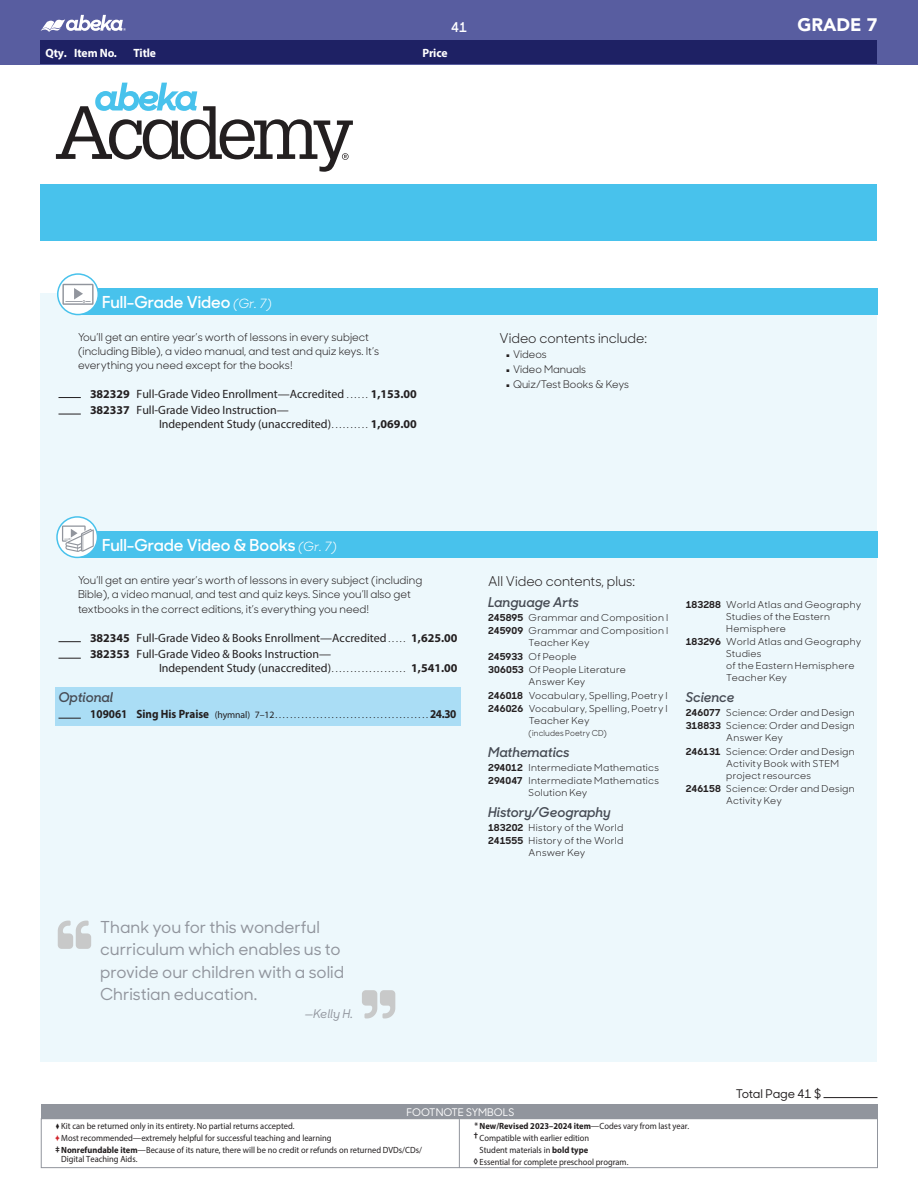
<style>
.page{position:relative;width:918px;height:1188px;background:#fff}
.page>*{position:absolute;margin:0;border:0;box-sizing:border-box;transform-origin:0 0}
.t1{font:900 18px "Avenir LT Std";color:#fff}
.t2{font:500 16.5px/22.5px "Sharp Sans No 1";color:#91959d}
.t3{font:600 16.5px "Sharp Sans No 1";color:#fff}
.t4{font:italic 600 13.5px "Sharp Sans No 1";color:#464b54}
.t5{font:13.5px "Sharp Sans No 1";color:#231f20}
.t6{font:600 13.5px "Sharp Sans No 1";color:#fff}
.t7{font:12px/16.5px "Myriad Pro";color:#231f20}
.t8{font:700 12px "Myriad Pro";letter-spacing:-.01em;color:#fff}
.t9{font:500 12px "Sharp Sans No 1";letter-spacing:-.01em;color:#231f20}
.t10{font:italic 500 12px "Sharp Sans No 1";color:#91959d}
.t11{font:10.8px/14.2px "Sharp Sans No 1";color:#231f20}
.t12{font:10.5px "Sharp Sans No 1";color:#231f20}
.t13{font:500 10.5px "Sharp Sans No 1";color:#fff}
.t14{font:9.6px/13.5px "Sharp Sans No 1";letter-spacing:.03em;color:#231f20}
.t15{font:9px/12px "Myriad Pro";color:#231f20;scale:.94 1}
.t16{font:9px "Myriad Pro";color:#231f20}
.t17{font:700 9px "Myriad Pro";color:#231f20;scale:.94 1}
.t18{font:8.25px "Sharp Sans No 1";letter-spacing:.02em;color:#231f20;scale:.95 1}
.s1{font-weight:400;font-style:italic;font-size:12.75px}
.s2{font-weight:700}
.s3{font-size:9px}
.s4{font-size:5.25px}
.s5{font-weight:700;font-size:12px}
.s6{font-size:9.75px}
.s7{color:#d1232a}
.s8{font-weight:400}
</style>
<div class="page">
<div style="left:40px;top:185px;width:838px;height:56px;background:#48c2ec"></div>
<div style="left:40px;top:293px;width:838px;height:769px;background:#edf8fc"></div>
<div style="left:78px;top:288px;width:800px;height:27px;background:#48c2ec"></div>
<svg style="left:58px;top:274px;width:40px;height:41px"></svg>
<div style="left:57px;top:273px;width:42px;height:42px;border:2px solid #48c2ec;border-radius:50%"></div>
<svg style="left:62px;top:284px;width:32px;height:21px"></svg>
<div style="left:0;top:0;width:918px;height:64px;background:#585da0"></div>
<div style="left:40px;top:40px;width:838px;height:24px;background:#1e2164"></div>
<svg style="left:56px;top:83px;width:297px;height:89px"></svg>
<div style="left:78px;top:531px;width:800px;height:27px;background:#48c2ec"></div>
<svg style="left:57px;top:517px;width:41px;height:40px"></svg>
<div style="left:56px;top:516px;width:42px;height:42px;border:2px solid #48c2ec;border-radius:50%"></div>
<svg style="left:62px;top:526px;width:32px;height:26px"></svg>
<svg style="left:58px;top:921px;width:33px;height:28px"></svg>
<svg style="left:362px;top:990px;width:33px;height:28px"></svg>
<svg style="left:58px;top:641px;width:23px;height:1px"></svg>
<svg style="left:58px;top:658px;width:23px;height:1px"></svg>
<svg style="left:58px;top:397px;width:23px;height:1px"></svg>
<svg style="left:58px;top:414px;width:23px;height:1px"></svg>
<div style="left:56px;top:687px;width:405px;height:23px;background:#aaddf5"></div>
<div style="left:56px;top:705px;width:405px;height:21px;background:#aaddf5"></div>
<svg style="left:58px;top:718px;width:23px;height:1px"></svg>
<div style="left:41px;top:1118px;width:837px;height:50px;border:1px solid #91959d"></div>
<div style="left:41px;top:1104px;width:837px;height:15px;background:#91959d"></div>
<hr style="left:459px;top:1119px;width:1px;height:49px;background:#91959d">
<hr style="left:824px;top:1097px;width:54px;height:1px;background:#231f20">
<svg style="left:40px;top:15px;width:86px;height:17px"></svg>
<h3 class="t6" style="left:451px;top:17px;width:17px">41</h3>
<p class="t8" style="left:46px;top:45px;width:73px">Qty. Item No.</p>
<p class="t8" style="left:133px;top:45px;width:24px">Title</p>
<p class="t8" style="left:422px;top:45px;width:27px">Price</p>
<h1 class="t1" style="left:798px;top:14px;width:81px">GRADE 7</h1>
<h2 class="t3" style="left:102px;top:289px;width:171px">Full-Grade Video <span class="s1">(Gr. 7)</span></h2>
<p class="t11" style="left:78px;top:329px;width:303px">You’ll get an entire year’s worth of lessons in every subject (including Bible), a video manual, and test and quiz keys. It’s everything you need except for the books!</p>
<p class="t7" style="left:90px;top:385px;width:328px"><span class="s2">382329</span> Full-Grade Video Enrollment—Accredited <span class="s3">. . . . . .</span> <span class="s2">1,153.00<br>382337</span> Full-Grade Video Instruction—</p>
<p class="t7" style="left:159px;top:415px;width:259px">Independent Study (unaccredited) <span class="s3">. . . . . . . . . .</span> <span class="s2">1,069.00</span></p>
<h3 class="t5" style="left:500px;top:328px;width:149px">Video contents include:</h3>
<p class="t12" style="left:506px;top:346px;width:42px"><span class="s4">▪</span> Videos</p>
<p class="t12" style="left:506px;top:361px;width:81px"><span class="s4">▪</span> Video Manuals</p>
<p class="t12" style="left:506px;top:376px;width:124px"><span class="s4">▪</span> Quiz/Test Books &amp; Keys</p>
<h2 class="t3" style="left:102px;top:532px;width:236px">Full-Grade Video &amp; Books <span class="s1">(Gr. 7)</span></h2>
<p class="t11" style="left:78px;top:572px;width:346px">You’ll get an entire year’s worth of lessons in every subject (including<br>Bible), a video manual, and test and quiz keys. Since you’ll also get textbooks in the correct editions, it’s everything you need!</p>
<p class="t7" style="left:90px;top:630px;width:369px"><span class="s2">382345</span> Full-Grade Video &amp; Books Enrollment—Accredited <span class="s3">. . . . .</span> <span class="s2">1,625.00<br>382353</span> Full-Grade Video &amp; Books Instruction—</p>
<p class="t7" style="left:159px;top:660px;width:300px">Independent Study (unaccredited) <span class="s3">. . . . . . . . . . . . . . . . . . . .</span> <span class="s2">1,541.00</span></p>
<h3 class="t4" style="left:58px;top:686px;width:56px">Optional</h3>
<p class="t16" style="left:90px;top:710px;width:368px"><span class="s5">109061 Sing His Praise</span> <span class="s6">(hymnal) 7–12</span> . . . . . . . . . . . . . . . . . . . . . . . . . . . . . . . . . . . . . . . . . <span class="s5">24.30</span></p>
<h2 class="t2" style="left:100px;top:915px;width:245px">Thank you for this wonderful curriculum which enables us to provide our children with a solid<br>Christian education.</h2>
<p class="t10" style="left:305px;top:1005px;width:50px">—Kelly H.</p>
<h3 class="t5" style="left:488px;top:571px;width:149px">All Video contents, plus:</h3>
<h3 class="t4" style="left:488px;top:591px;width:92px">Language Arts</h3>
<p class="t14" style="left:488px;top:610px;width:182px"><span class="s2">245895</span> Grammar and Composition I<br><span class="s2">245909</span> Grammar and Composition I</p>
<p class="t14" style="left:488px;top:635px;width:139px;text-indent:40px">Teacher Key<br><span class="s2">245933</span> Of People<br><span class="s2">306053</span> Of People Literature</p>
<p class="t14" style="left:488px;top:674px;width:181px;text-indent:40px">Answer Key<br><span class="s2">246018</span> Vocabulary, Spelling, Poetry I<br><span class="s2">246026</span> Vocabulary, Spelling, Poetry I</p>
<p class="t14" style="left:529px;top:713px;width:62px">Teacher Key</p>
<p class="t18" style="left:529px;top:727px;width:84px">(includes Poetry CD)</p>
<h3 class="t4" style="left:488px;top:741px;width:83px">Mathematics</h3>
<p class="t14" style="left:488px;top:760px;width:172px"><span class="s2">294012</span> Intermediate Mathematics<br><span class="s2">294047</span> Intermediate Mathematics</p>
<p class="t14" style="left:529px;top:785px;width:60px">Solution Key</p>
<h3 class="t4" style="left:488px;top:801px;width:124px">History/Geography</h3>
<p class="t14" style="left:488px;top:820px;width:137px"><span class="s2">183202</span> History of the World<br><span class="s2">241555</span> History of the World</p>
<p class="t14" style="left:529px;top:845px;width:58px">Answer Key</p>
<p class="t14" style="left:726px;top:598px;width:136px;line-height:12px;text-indent:-41px"><span class="s2">183288</span> World Atlas and Geography<br>Studies of the Eastern<br>Hemisphere</p>
<p class="t14" style="left:726px;top:635px;width:136px;line-height:12px;text-indent:-40px"><span class="s2">183296</span> World Atlas and Geography<br>Studies<br>of the Eastern Hemisphere<br>Teacher Key</p>
<h3 class="t4" style="left:686px;top:686px;width:50px">Science</h3>
<p class="t14" style="left:686px;top:705px;width:171px"><span class="s2">246077</span> Science: Order and Design<br><span class="s2">318833</span> Science: Order and Design</p>
<p class="t14" style="left:686px;top:730px;width:171px;text-indent:40px">Answer Key<br><span class="s2">246131</span> Science: Order and Design</p>
<p class="t14" style="left:726px;top:757px;width:114px;line-height:12px">Activity Book with STEM project resources</p>
<p class="t14" style="left:726px;top:782px;width:130px;line-height:12px;text-indent:-40px"><span class="s2">246158</span> Science: Order and Design<br>Activity Key</p>
<p class="t13" style="left:406px;top:1104px;width:109px">FOOTNOTE SYMBOLS</p>
<p class="t9" style="left:736px;top:1085px;width:87px">Total Page 41 $</p>
<p class="t15" style="left:55px;top:1120px;width:392px">⧫ Kit can be returned only in its entirety. No partial returns accepted.<br><span class="s7">✦</span> Most recommended—extremely helpful for successful teaching and learning<br><sup>‡</sup> <span class="s2">Nonrefundable item</span>—Because of its nature, there will be no credit or refunds on returned DVDs/CDs/</p>
<p class="t15" style="left:61px;top:1153px;width:83px">Digital Teaching Aids.</p>
<p class="t17" style="left:475px;top:1120px;width:230px"><sup>*</sup> New/Revised 2023–2024 item<span class="s8">—Codes vary from last year.</span></p>
<p class="t15" style="left:474px;top:1132px;width:124px"><sup>†</sup> Compatible with earlier edition</p>
<p class="t15" style="left:480px;top:1144px;width:117px">Student materials in <span class="s2">bold type</span></p>
<p class="t15" style="left:474px;top:1156px;width:166px"><sup>◊</sup> Essential for complete preschool program.</p>
</div>
